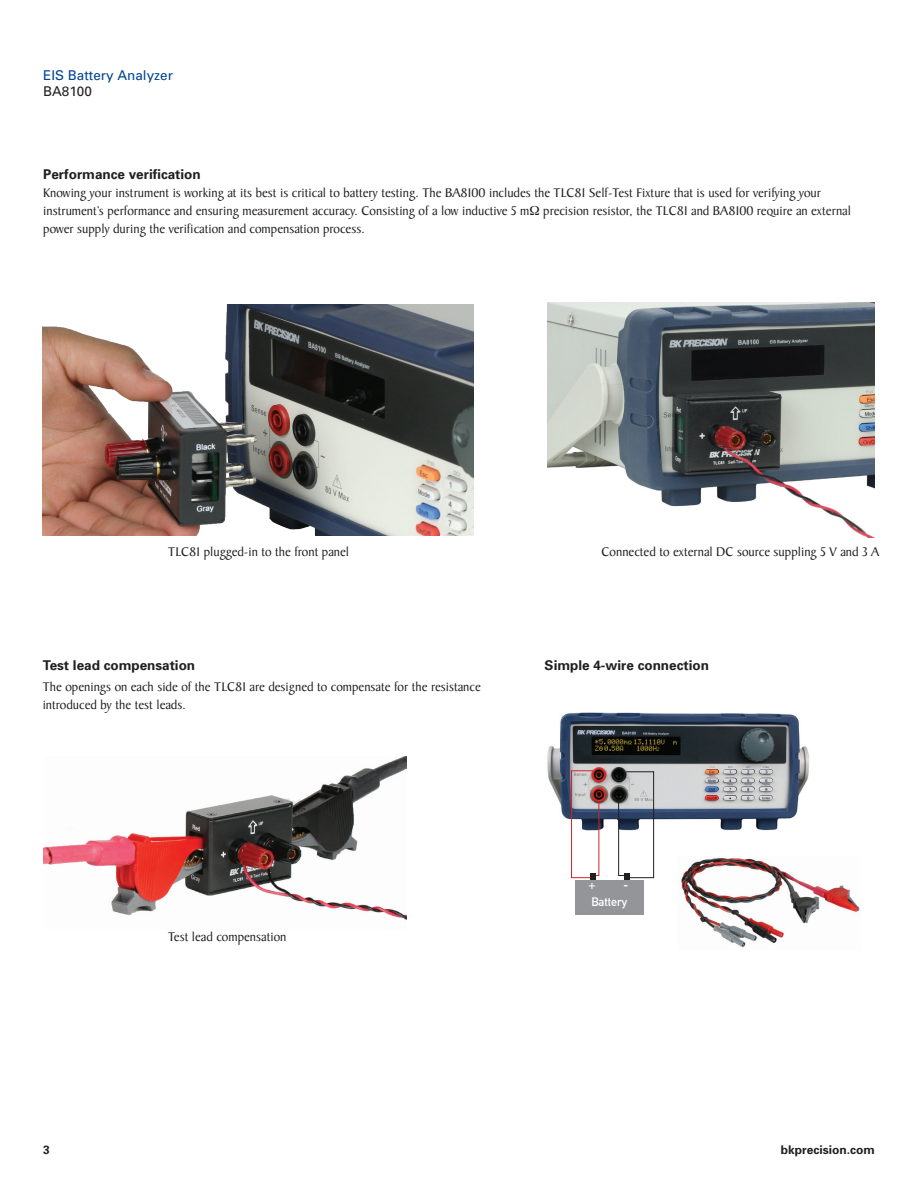
<style>
.page{position:relative;width:918px;height:1188px;background:#fff}
.page>*{position:absolute;margin:0;border:0;box-sizing:border-box;transform-origin:0 0}
.t1{font:13.5px/18px "Baker Signet";color:#231f20}
.t2{font:700 13.5px "Univers";color:#231f20}
.t3{font:13.5px "Univers";color:#02448d}
.t4{font:13.5px "Univers";color:#231f20}
.t5{font:700 12px "Univers";color:#231f20}
.t6{font:700 12px "DIN Alternate";color:#fff}
</style>
<div class="page">
<img style="left:43px;top:756px;width:364px;height:164px">
<img style="left:548px;top:302px;width:327px;height:236px">
<img style="left:43px;top:305px;width:431px;height:231px">
<div style="left:624px;top:873px;width:5px;height:9px;background:#231f20"></div>
<div style="left:591px;top:873px;width:5px;height:9px;background:#231f20"></div>
<div style="left:576px;top:880px;width:68px;height:35px;background:#939598"></div>
<img style="left:547px;top:712px;width:263px;height:123px">
<svg style="left:618px;top:771px;width:36px;height:107px"></svg>
<svg style="left:571px;top:770px;width:29px;height:108px"></svg>
<img style="left:681px;top:857px;width:179px;height:90px">
<p class="t3" style="left:43px;top:67px;width:131px">EIS Battery Analyzer</p>
<p class="t4" style="left:43px;top:83px;width:50px">BA8100</p>
<p class="t2" style="left:43px;top:166px;width:159px">Performance verification</p>
<p class="t1" style="left:43px;top:184px;width:809px">Knowing your instrument is working at its best is critical to battery testing. The BA8100 includes the TLC81 Self-Test Fixture that is used for verifying your instrument’s performance and ensuring measurement accuracy. Consisting of a low inductive 5 m precision resistor, the TLC81 and BA8100 require an external power supply during the verification and compensation process.</p>
<p class="t1" style="left:168px;top:544px;width:182px">TLC81 plugged-in to the front panel</p>
<p class="t1" style="left:602px;top:544px;width:279px">Connected to external DC source suppling 5 V and 3 A</p>
<p class="t2" style="left:43px;top:657px;width:154px">Test lead compensation</p>
<p class="t1" style="left:43px;top:678px;width:440px">The openings on each side of the TLC81 are designed to compensate for the resistance introduced by the test leads.</p>
<p class="t2" style="left:545px;top:657px;width:166px">Simple 4-wire connection</p>
<p class="t1" style="left:168px;top:928px;width:120px">Test lead compensation</p>
<p class="t6" style="left:589px;top:875px;width:9px">+</p>
<p class="t6" style="left:624px;top:875px;width:6px">-</p>
<p class="t6" style="left:591px;top:893px;width:37px">Battery</p>
<p class="t5" style="left:43px;top:1143px;width:8px">3</p>
<p class="t5" style="left:781px;top:1143px;width:96px">bkprecision.com</p>
</div>
